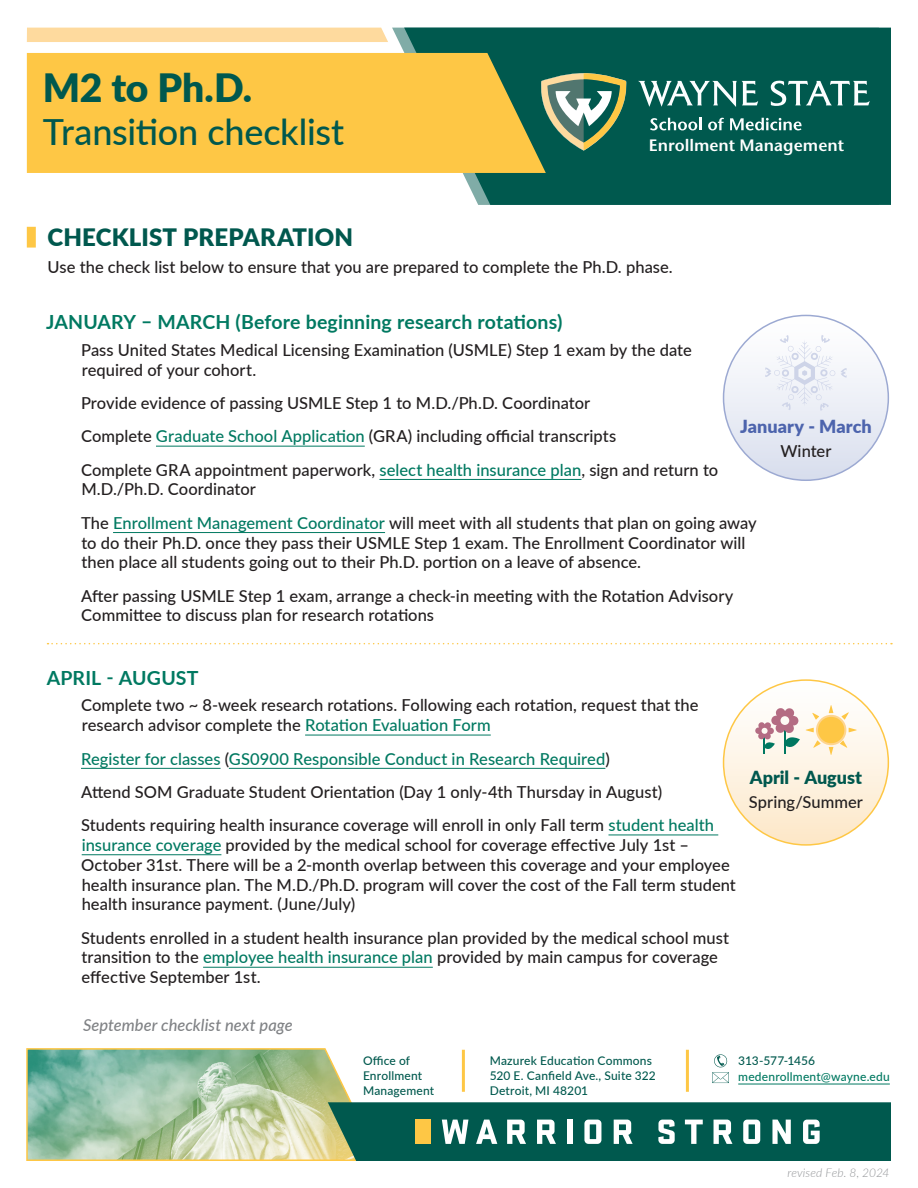
<style>
.page{position:relative;width:918px;height:1188px;background:#fff}
.page>*{position:absolute;margin:0;border:0;box-sizing:border-box;transform-origin:0 0}
.t1{font:900 39px "Lato";color:#00584e}
.t2{font:500 36px "Lato";letter-spacing:-.01em;color:#00584e}
.section{font:900 24px "Lato";letter-spacing:.01em;color:#00584e}
.sub_section{font:700 19.5px "Lato";letter-spacing:.005em;color:#007961}
.indent_paragraph{font:900 18px "Lato";color:#4d64ad}
.indent_paragraph-2{font:900 18px "Lato";color:#00584e}
.indent_paragraph-3{font:500 16.5px/19.8px "Lato";letter-spacing:.005em;color:#231f20}
.indent_paragraph-4{font:500 16.5px "Lato";letter-spacing:.005em;color:#007961}
.t3{font:italic 500 16.5px "Lato";letter-spacing:.005em;color:#808285}
.t4{font:600 16.5px "Stone Sans ITC Pro";color:#fff}
.t5{font:500 12px/15px "Lato";letter-spacing:.015em;color:#00594e}
.t6{font:500 12px "Lato";letter-spacing:.015em;color:#007961}
.t7{font:italic 300 12px "Lato";letter-spacing:.005em;color:#939598}
.t8{font:500 12px "Lato";letter-spacing:-.005em;color:#00594e}
.s1{color:#007961}
.s2{color:#231f20}
</style>
<div class="page">
<div style="left:404px;top:28px;width:487px;height:177px;background:#00594e"></div>
<div style="left:27px;top:53px;width:519px;height:120px;background:#fec745"></div>
<div style="left:27px;top:28px;width:361px;height:14px;background:#feda9e"></div>
<svg style="left:26px;top:1048px;width:865px;height:113px"></svg>
<hr style="left:738px;top:1084px;width:152px;height:1px;background:#007961">
<svg style="left:650px;top:118px;width:51px;height:12px"></svg>
<svg style="left:708px;top:118px;width:16px;height:12px"></svg>
<svg style="left:730px;top:118px;width:72px;height:12px"></svg>
<svg style="left:771px;top:80px;width:99px;height:26px"></svg>
<svg style="left:638px;top:81px;width:120px;height:26px"></svg>
<svg style="left:536px;top:73px;width:96px;height:78px;background:#608a71"></svg>
<div style="left:27px;top:227px;width:9px;height:21px;background:#fec745"></div>
<hr style="left:156px;top:446px;width:209px;height:1px;background:#007961">
<hr style="left:379px;top:479px;width:202px;height:1px;background:#007961">
<hr style="left:113px;top:532px;width:272px;height:1px;background:#007961">
<hr style="left:305px;top:735px;width:186px;height:1px;background:#007961">
<hr style="left:81px;top:768px;width:140px;height:1px;background:#007961">
<hr style="left:229px;top:768px;width:376px;height:1px;background:#007961">
<hr style="left:609px;top:835px;width:109px;height:1px;background:#007961">
<hr style="left:82px;top:854px;width:139px;height:1px;background:#007961">
<hr style="left:203px;top:967px;width:230px;height:1px;background:#007961">
<svg style="left:48px;top:643px;width:844px;height:1px"></svg>
<div style="left:724px;top:680px;width:164px;height:165px;background:linear-gradient(to bottom,#fefefd,#fde7c7);border-radius:50%"></div>
<svg style="left:816px;top:715px;width:30px;height:30px"></svg>
<div style="left:818px;top:717px;width:26px;height:26px;background:#fec745;border-radius:50%"></div>
<svg style="left:806px;top:728px;width:8px;height:4px"></svg>
<svg style="left:849px;top:728px;width:8px;height:4px"></svg>
<svg style="left:829px;top:747px;width:4px;height:8px"></svg>
<svg style="left:813px;top:740px;width:8px;height:8px"></svg>
<svg style="left:840px;top:740px;width:7px;height:8px"></svg>
<svg style="left:829px;top:705px;width:4px;height:8px"></svg>
<svg style="left:842px;top:712px;width:7px;height:8px"></svg>
<svg style="left:812px;top:713px;width:7px;height:7px"></svg>
<svg style="left:755px;top:708px;width:45px;height:45px"></svg>
<div style="left:724px;top:315px;width:164px;height:165px;background:linear-gradient(to bottom,#fcfcfd,#dadfee);border-radius:50%"></div>
<svg style="left:841px;top:368px;width:6px;height:10px"></svg>
<svg style="left:765px;top:335px;width:70px;height:76px"></svg>
<p class="t1" style="left:43px;top:59px;width:211px">M2 to Ph.D.</p>
<p class="t2" style="left:43px;top:106px;width:303px">Transition checklist</p>
<p class="t4" style="left:649px;top:135px;width:197px">Enrollment Management</p>
<p class="section" style="left:48px;top:219px;width:307px">CHECKLIST PREPARATION</p>
<p class="indent_paragraph-3" style="left:48px;top:256px;width:627px">Use the check list below to ensure that you are prepared to complete the Ph.D. phase.</p>
<p class="sub_section" style="left:46px;top:308px;width:518px">JANUARY – MARCH (Before beginning research rotations)</p>
<p class="indent_paragraph-3" style="left:81px;top:339px;width:612px">Pass United States Medical Licensing Examination (USMLE) Step 1 exam by the date required of your cohort.</p>
<p class="indent_paragraph-3" style="left:81px;top:392px;width:511px">Provide evidence of passing USMLE Step 1 to M.D./Ph.D. Coordinator</p>
<p class="indent_paragraph-3" style="left:81px;top:426px;width:537px">Complete <span class="s1">Graduate School Application</span> (GRA) including official transcripts</p>
<p class="indent_paragraph-3" style="left:81px;top:459px;width:639px">Complete GRA appointment paperwork, <span class="s1">select health insurance plan</span>, sign and return to<br>M.D./Ph.D. Coordinator</p>
<p class="indent_paragraph-3" style="left:81px;top:512px;width:677px">The <span class="s1">Enrollment Management Coordinator</span> will meet with all students that plan on going away to do their Ph.D. once they pass their USMLE Step 1 exam. The Enrollment Coordinator will then place all students going out to their Ph.D. portion on a leave of absence.</p>
<p class="indent_paragraph-3" style="left:81px;top:585px;width:654px">After passing USMLE Step 1 exam, arrange a check-in meeting with the Rotation Advisory<br>Committee to discuss plan for research rotations</p>
<p class="indent_paragraph" style="left:740px;top:413px;width:133px">January - March</p>
<p class="indent_paragraph-3" style="left:780px;top:441px;width:53px">Winter</p>
<p class="sub_section" style="left:47px;top:663px;width:153px">APRIL - AUGUST</p>
<p class="indent_paragraph-3" style="left:81px;top:695px;width:619px">Complete two ~ 8-week research rotations. Following each rotation, request that the research advisor complete the <span class="s1">Rotation Evaluation Form</span></p>
<p class="indent_paragraph-4" style="left:81px;top:747px;width:530px">Register for classes <span class="s2">(</span>GS0900 Responsible Conduct in Research Required<span class="s2">)</span></p>
<p class="indent_paragraph-3" style="left:81px;top:781px;width:583px">Attend SOM Graduate Student Orientation (Day 1 only-4th Thursday in August)</p>
<p class="indent_paragraph-3" style="left:81px;top:815px;width:656px">Students requiring health insurance coverage will enroll in only Fall term <span class="s1">student health insurance coverage</span> provided by the medical school for coverage effective July 1st – October 31st. There will be a 2-month overlap between this coverage and your employee health insurance plan. The M.D./Ph.D. program will cover the cost of the Fall term student health insurance payment. (June/July)</p>
<p class="indent_paragraph-3" style="left:81px;top:927px;width:650px">Students enrolled in a student health insurance plan provided by the medical school must transition to the <span class="s1">employee health insurance plan</span> provided by main campus for coverage effective September 1st.</p>
<p class="t3" style="left:83px;top:1013px;width:211px">September checklist next page</p>
<p class="indent_paragraph-2" style="left:750px;top:764px;width:114px">April - August</p>
<p class="indent_paragraph-3" style="left:749px;top:791px;width:116px">Spring/Summer</p>
<p class="t5" style="left:363px;top:1052px;width:73px">Office of<br>Enrollment<br>Management</p>
<p class="t5" style="left:490px;top:1052px;width:168px">Mazurek Education Commons<br>520 E. Canfield Ave., Suite 322<br>Detroit, MI 48201</p>
<p class="t8" style="left:738px;top:1052px;width:78px">313-577-1456</p>
<p class="t6" style="left:738px;top:1068px;width:153px">medenrollment@wayne.edu</p>
<p class="t7" style="left:787px;top:1164px;width:103px">revised Feb. 8, 2024</p>
</div>
